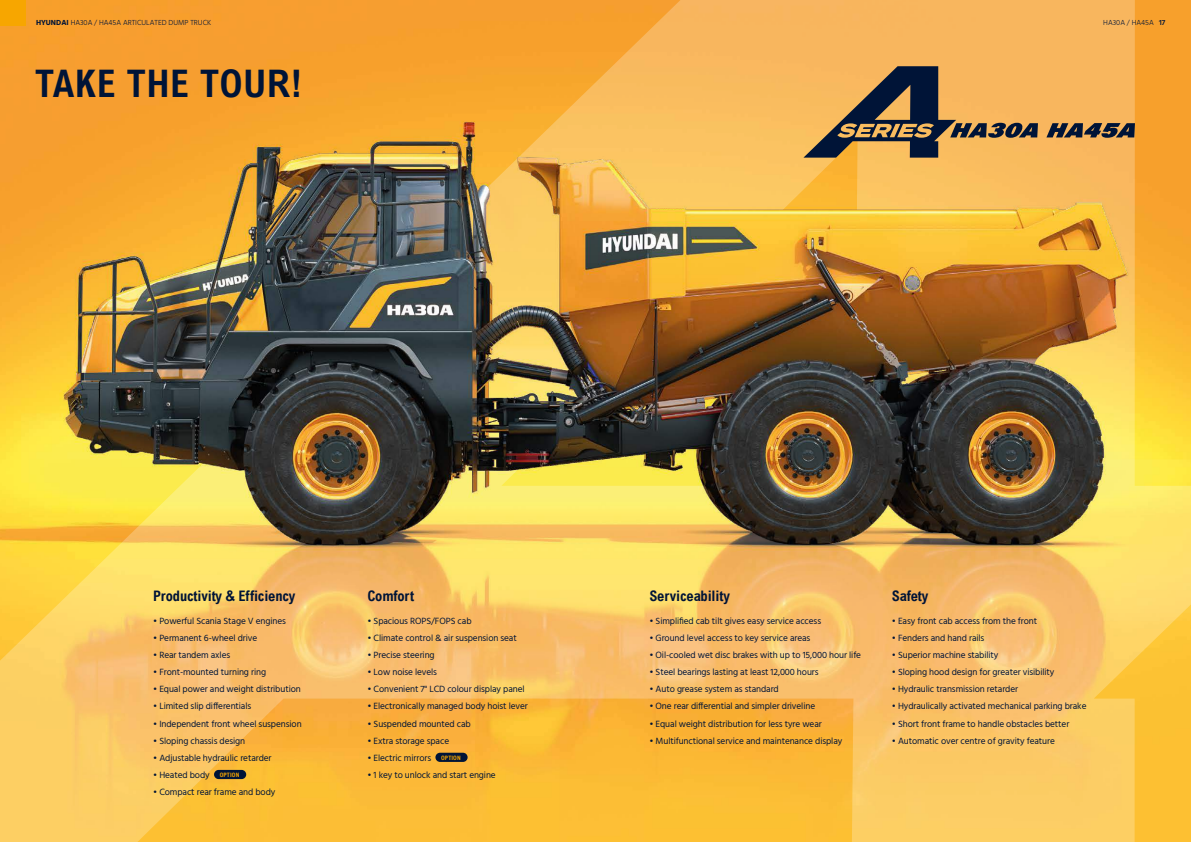
<style>
.page{position:relative;width:1191px;height:842px;background:#fff}
.page>*{position:absolute;margin:0;border:0;box-sizing:border-box;transform-origin:0 0}
.t1{font:700 condensed 38px "Arial";letter-spacing:.01em;color:#001437}
.t2{font:700 condensed 14.5px "Arial";letter-spacing:-.01em;color:#001437}
.t3{font:9.2px "Hind";letter-spacing:-.01em;color:#001437}
.t4{font:300 7.5px "Hind";color:#001437}
.s1{font-weight:700}
.s2{font-weight:600}
</style>
<div class="page">
<img style="left:0;top:0;width:1191px;height:842px">
<div style="left:0;top:0;width:26px;height:26px;background:#f7a600"></div>
<div style="left:214px;top:770px;width:32px;height:9px;background:#001437;border-radius:5px"></div>
<div style="left:435px;top:753px;width:32px;height:9px;background:#001437;border-radius:5px"></div>
<svg style="left:803px;top:66px;width:235px;height:92px;background:#af8852"></svg>
<svg style="left:1046px;top:123px;width:89px;height:15px"></svg>
<p class="t4" style="left:36px;top:17px;width:177px"><span class="s1">HYUNDAI</span> HA30A / HA45A ARTICULATED DUMP TRUCK</p>
<p class="t4" style="left:1103px;top:17px;width:64px">HA30A / HA45A <span class="s2">17</span></p>
<h1 class="t1" style="left:35px;top:62px;width:269px">TAKE THE TOUR!</h1>
<h2 class="t2" style="left:153px;top:587px;width:144px">Productivity &amp; Efficiency</h2>
<p class="t3" style="left:153px;top:614px;width:134px">• Powerful Scania Stage V engines</p>
<p class="t3" style="left:153px;top:631px;width:106px">• Permanent 6-wheel drive</p>
<p class="t3" style="left:153px;top:649px;width:79px">• Rear tandem axles</p>
<p class="t3" style="left:153px;top:666px;width:114px">• Front-mounted turning ring</p>
<p class="t3" style="left:153px;top:683px;width:149px">• Equal power and weight distribution</p>
<p class="t3" style="left:153px;top:700px;width:100px">• Limited slip differentials</p>
<p class="t3" style="left:153px;top:717px;width:150px">• Independent front wheel suspension</p>
<p class="t3" style="left:153px;top:734px;width:94px">• Sloping chassis design</p>
<p class="t3" style="left:153px;top:752px;width:120px">• Adjustable hydraulic retarder</p>
<p class="t3" style="left:153px;top:769px;width:88px">• Heated body <sup>OPTION</sup></p>
<p class="t3" style="left:153px;top:786px;width:124px">• Compact rear frame and body</p>
<h2 class="t2" style="left:367px;top:587px;width:48px">Comfort</h2>
<p class="t3" style="left:367px;top:614px;width:106px">• Spacious ROPS/FOPS cab</p>
<p class="t3" style="left:367px;top:631px;width:151px">• Climate control &amp; air suspension seat</p>
<p class="t3" style="left:367px;top:649px;width:69px">• Precise steering</p>
<p class="t3" style="left:367px;top:666px;width:71px">• Low noise levels</p>
<p class="t3" style="left:367px;top:683px;width:159px">• Convenient 7" LCD colour display panel</p>
<p class="t3" style="left:367px;top:700px;width:162px">• Electronically managed body hoist lever</p>
<p class="t3" style="left:367px;top:717px;width:105px">• Suspended mounted cab</p>
<p class="t3" style="left:367px;top:734px;width:83px">• Extra storage space</p>
<p class="t3" style="left:367px;top:752px;width:95px">• Electric mirrors <sup>OPTION</sup></p>
<p class="t3" style="left:367px;top:769px;width:130px">• 1 key to unlock and start engine</p>
<h2 class="t2" style="left:649px;top:587px;width:82px">Serviceability</h2>
<p class="t3" style="left:649px;top:614px;width:173px">• Simplified cab tilt gives easy service access</p>
<p class="t3" style="left:649px;top:631px;width:163px">• Ground level access to key service areas</p>
<p class="t3" style="left:649px;top:649px;width:213px">• Oil-cooled wet disc brakes with up to 15,000 hour life</p>
<p class="t3" style="left:649px;top:666px;width:171px">• Steel bearings lasting at least 12,000 hours</p>
<p class="t3" style="left:649px;top:683px;width:131px">• Auto grease system as standard</p>
<p class="t3" style="left:649px;top:700px;width:167px">• One rear differential and simpler driveline</p>
<p class="t3" style="left:649px;top:717px;width:174px">• Equal weight distribution for less tyre wear</p>
<p class="t3" style="left:649px;top:734px;width:194px">• Multifunctional service and maintenance display</p>
<h2 class="t2" style="left:891px;top:587px;width:38px">Safety</h2>
<p class="t3" style="left:891px;top:614px;width:147px">• Easy front cab access from the front</p>
<p class="t3" style="left:891px;top:631px;width:94px">• Fenders and hand rails</p>
<p class="t3" style="left:891px;top:649px;width:108px">• Superior machine stability</p>
<p class="t3" style="left:891px;top:666px;width:164px">• Sloping hood design for greater visibility</p>
<p class="t3" style="left:891px;top:683px;width:128px">• Hydraulic transmission retarder</p>
<p class="t3" style="left:891px;top:700px;width:196px">• Hydraulically activated mechanical parking brake</p>
<p class="t3" style="left:891px;top:717px;width:179px">• Short front frame to handle obstacles better</p>
<p class="t3" style="left:891px;top:734px;width:165px">• Automatic over centre of gravity feature</p>
</div>
